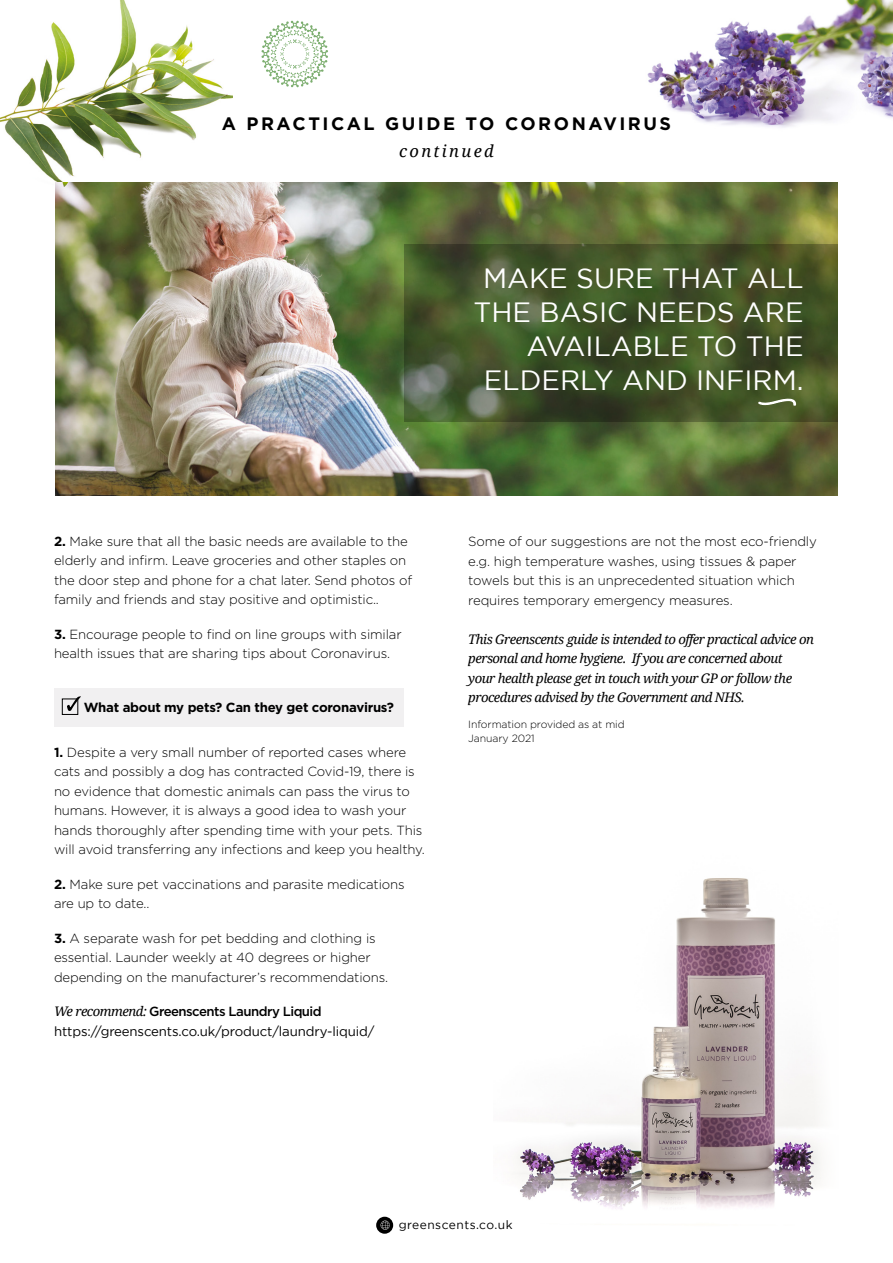
<style>
.page{position:relative;width:893px;height:1263px;background:#fff}
.page>*{position:absolute;margin:0;border:0;box-sizing:border-box;transform-origin:0 0}
.t1{font:27.75px/34px "Gotham";color:#fff;text-align:right}
.t2{font:700 18px "Gotham";letter-spacing:.14em;color:#000}
.t3{font:italic 16.5px "Droid Serif";letter-spacing:.14em;color:#000}
.t4{font:300 13.2px/19.5px "Gotham";letter-spacing:-.01em;color:#000}
.t5{font:italic 13.2px/19.5px "Droid Serif";letter-spacing:-.04em;color:#000}
.t6{font:13.2px/19.5px "Gotham";letter-spacing:-.01em;color:#000}
.t7{font:700 13.2px "Gotham";letter-spacing:-.02em;color:#000}
.t8{font:12px "Gotham";letter-spacing:.04em;color:#000}
.t9{font:300 10.5px/13.5px "Gotham";letter-spacing:-.01em;color:#000}
.s1{font-weight:700}
.s2{font-family:"Droid Serif";font-style:italic}
.s3{font-weight:500}
</style>
<div class="page">
<div style="left:54px;top:689px;width:350px;height:38px;background:#f1f0f1"></div>
<img style="left:0;top:0;width:233px;height:182px">
<img style="left:647px;top:0;width:246px;height:128px">
<svg style="left:261px;top:21px;width:67px;height:66px"></svg>
<img style="left:517px;top:878px;width:304px;height:331px">
<div style="left:62px;top:698px;width:16px;height:17px;border:1px solid #000"></div>
<img style="left:55px;top:182px;width:783px;height:313px">
<svg style="left:67px;top:696px;width:14px;height:15px"></svg>
<svg style="left:404px;top:244px;width:434px;height:178px"></svg>
<svg style="left:757px;top:397px;width:40px;height:9px"></svg>
<div style="left:376px;top:1217px;width:17px;height:17px;background:#000;border-radius:50%"></div>
<svg style="left:381px;top:1220px;width:9px;height:10px"></svg>
<h2 class="t2" style="left:222px;top:113px;width:451px">A PRACTICAL GUIDE TO CORONAVIRUS</h2>
<p class="t3" style="left:399px;top:141px;width:96px">continued</p>
<h1 class="t1" style="left:473px;top:261px;width:332px">MAKE SURE THAT ALL<br>THE BASIC NEEDS ARE<br>AVAILABLE TO THE<br>ELDERLY AND INFIRM.</h1>
<p class="t4" style="left:54px;top:531px;width:360px"><span class="s1">2.</span> Make sure that all the basic needs are available to the elderly and infirm. Leave groceries and other staples on the door step and phone for a chat later. Send photos of family and friends and stay positive and optimistic..</p>
<p class="t4" style="left:54px;top:624px;width:349px"><span class="s1">3.</span> Encourage people to find on line groups with similar health issues that are sharing tips about Coronavirus.</p>
<p class="t7" style="left:84px;top:699px;width:312px">What about my pets? Can they get coronavirus?</p>
<p class="t4" style="left:54px;top:742px;width:372px"><span class="s1">1.</span> Despite a very small number of reported cases where cats and possibly a dog has contracted Covid-19, there is no evidence that domestic animals can pass the virus to humans. However, it is always a good idea to wash your hands thoroughly after spending time with your pets. This will avoid transferring any infections and keep you healthy.</p>
<p class="t4" style="left:54px;top:874px;width:352px"><span class="s1">2.</span> Make sure pet vaccinations and parasite medications are up to date..</p>
<p class="t4" style="left:54px;top:928px;width:336px"><span class="s1">3.</span> A separate wash for pet bedding and clothing is essential. Launder weekly at 40 degrees or higher depending on the manufacturer’s recommendations.</p>
<p class="t6" style="left:54px;top:1002px;width:322px"><span class="s2">We recommend:</span> <span class="s3">Greenscents Laundry Liquid </span>https://greenscents.co.uk/product/laundry-liquid/</p>
<p class="t4" style="left:468px;top:532px;width:350px">Some of our suggestions are not the most eco-friendly e.g. high temperature washes, using tissues &amp; paper towels but this is an unprecedented situation which requires temporary emergency measures.</p>
<p class="t5" style="left:468px;top:629px;width:347px">This Greenscents guide is intended to offer practical advice on personal and home hygiene. If you are concerned about<br>your health please get in touch with your GP or follow the procedures advised by the Government and NHS.</p>
<p class="t9" style="left:468px;top:718px;width:158px">Information provided as at mid<br>January 2021</p>
<p class="t8" style="left:399px;top:1218px;width:115px">greenscents.co.uk</p>
</div>
